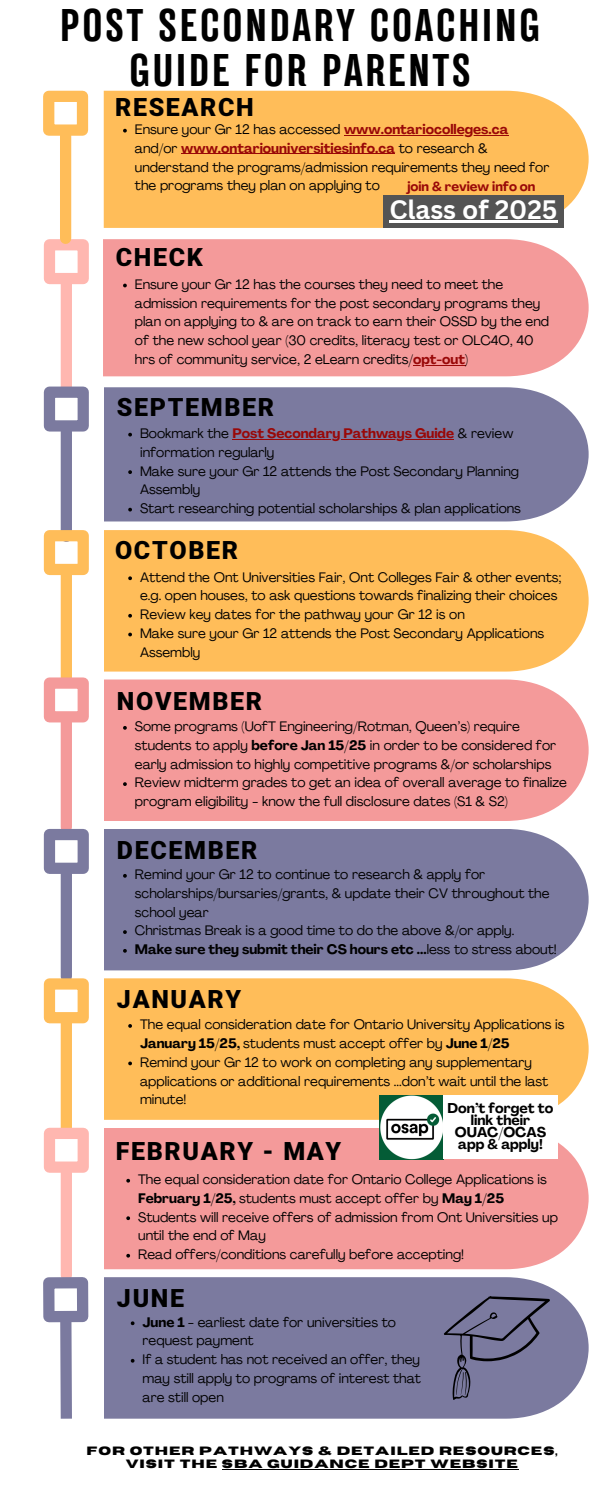
<style>
.page{position:relative;width:600px;height:1500px;background:#fff}
.page>*{position:absolute;margin:0;border:0;box-sizing:border-box;transform-origin:0 0}
.t1{font:700 41.8px/44.2px "TT Backwards Sans";letter-spacing:.055em;color:#000;text-align:center}
.t2{font:700 26px "Canva Sans";color:#fff}
.t3{font:900 25px "Mardoto";letter-spacing:.065em;color:#000}
.t4{font:700 14px/12px "Agrandir";color:#000;text-align:center}
.t5{font:13.6px/18.8px "Agrandir";color:#000}
.t6{font:700 13.6px "Agrandir";color:#000}
.t7{font:700 13.6px "Agrandir";color:#990808}
.t8{font:700 13px "Agrandir";color:#990808}
.t9{font:700 12px/13.5px "Horizon";letter-spacing:.075em;color:#000;text-align:center}
.s1{font-weight:700;color:#990808}
.s2{font-weight:400;color:#000}
.s3{font-weight:700}
.s4{font-weight:400}
</style>
<div class="page">
<div style="left:61px;top:284px;width:11px;height:103px;background:#ffb7b0"></div>
<div style="left:44px;top:239px;width:45px;height:45px;border:11px solid #ffb7b0"></div>
<div style="left:61px;top:432px;width:11px;height:104px;background:#7b7a9f"></div>
<div style="left:44px;top:387px;width:45px;height:45px;border:11px solid #7b7a9f"></div>
<div style="left:61px;top:575px;width:11px;height:103px;background:#ffbd59"></div>
<div style="left:44px;top:530px;width:45px;height:45px;border:11px solid #ffbd59"></div>
<div style="left:61px;top:722px;width:11px;height:105px;background:#f49a9a"></div>
<div style="left:44px;top:677px;width:45px;height:45px;border:11px solid #f49a9a"></div>
<div style="left:61px;top:874px;width:11px;height:103px;background:#7b7a9f"></div>
<div style="left:44px;top:829px;width:45px;height:45px;border:11px solid #7b7a9f"></div>
<div style="left:61px;top:1023px;width:11px;height:105px;background:#ffbd59"></div>
<div style="left:44px;top:978px;width:45px;height:45px;border:11px solid #ffbd59"></div>
<div style="left:61px;top:1173px;width:11px;height:102px;background:#ffb7b0"></div>
<div style="left:44px;top:1128px;width:45px;height:45px;border:11px solid #ffb7b0"></div>
<svg style="left:55px;top:1322px;width:23px;height:97px"></svg>
<div style="left:43px;top:1277px;width:45px;height:45px;border:11px solid #7b7a9f"></div>
<div style="left:103px;top:239px;width:486px;height:137px;background:#f49a9a"></div>
<div style="left:104px;top:387px;width:485px;height:134px;background:#7b7a9f"></div>
<div style="left:104px;top:530px;width:484px;height:142px;background:#ffbd59"></div>
<div style="left:104px;top:680px;width:484px;height:141px;background:#f49a9a"></div>
<div style="left:104px;top:829px;width:484px;height:141px;background:#7b7a9f"></div>
<div style="left:104px;top:978px;width:484px;height:142px;background:#ffbd59"></div>
<div style="left:104px;top:1128px;width:484px;height:141px;background:#f49a9a"></div>
<div style="left:104px;top:1277px;width:484px;height:142px;background:#7b7a9f"></div>
<div style="left:104px;top:91px;width:485px;height:137px;background:#ffbd59"></div>
<div style="left:60px;top:136px;width:11px;height:102px;background:#ffbd59"></div>
<div style="left:43px;top:91px;width:45px;height:45px;border:11px solid #ffbd59"></div>
<svg style="left:444px;top:1296px;width:106px;height:104px;background:#6d6c8e"></svg>
<div style="left:383px;top:196px;width:180px;height:32px;background:#545454"></div>
<img style="left:379px;top:1095px;width:65px;height:64px">
<div style="left:444px;top:1095px;width:114px;height:64px;background:#fff"></div>
<svg style="left:128px;top:433px;width:4px;height:4px"></svg>
<hr style="left:233px;top:439px;width:221px;height:1px;background:#990808">
<svg style="left:128px;top:470px;width:4px;height:4px"></svg>
<svg style="left:128px;top:508px;width:4px;height:4px"></svg>
<svg style="left:128px;top:576px;width:4px;height:4px"></svg>
<svg style="left:128px;top:614px;width:4px;height:4px"></svg>
<svg style="left:128px;top:633px;width:4px;height:3px"></svg>
<svg style="left:123px;top:726px;width:4px;height:4px"></svg>
<svg style="left:123px;top:782px;width:4px;height:4px"></svg>
<svg style="left:126px;top:1179px;width:4px;height:4px"></svg>
<svg style="left:126px;top:1216px;width:4px;height:4px"></svg>
<svg style="left:126px;top:1254px;width:4px;height:4px"></svg>
<svg style="left:128px;top:1024px;width:4px;height:4px"></svg>
<svg style="left:128px;top:1062px;width:4px;height:3px"></svg>
<hr style="left:222px;top:1469px;width:297px;height:1px;background:#000">
<svg style="left:123px;top:284px;width:4px;height:3px"></svg>
<hr style="left:413px;top:365px;width:52px;height:1px;background:#990808">
<svg style="left:123px;top:129px;width:4px;height:4px"></svg>
<hr style="left:344px;top:135px;width:164px;height:1px;background:#990808">
<hr style="left:181px;top:154px;width:214px;height:1px;background:#990808">
<hr style="left:389px;top:220px;width:169px;height:2px;background:#fff">
<svg style="left:123px;top:874px;width:4px;height:4px"></svg>
<svg style="left:123px;top:930px;width:4px;height:4px"></svg>
<svg style="left:123px;top:949px;width:4px;height:4px"></svg>
<svg style="left:131px;top:1321px;width:4px;height:4px"></svg>
<svg style="left:131px;top:1359px;width:4px;height:4px"></svg>
<h1 class="t1" style="left:60px;top:8px;width:482px">POST SECONDARY COACHING<br>GUIDE FOR PARENTS</h1>
<p class="t3" style="left:115px;top:93px;width:140px">RESEARCH</p>
<p class="t5" style="left:135px;top:121px;width:375px">Ensure your Gr 12 has accessed <span class="s1">www.ontariocolleges.ca</span></p>
<p class="t5" style="left:135px;top:140px;width:416px">and/or <span class="s1">www.ontariouniversitiesinfo.ca</span> to research &amp; understand the programs/admission requirements they need for the programs they plan on applying to</p>
<p class="t2" style="left:389px;top:191px;width:170px">Class of 2025</p>
<h2 class="t8" style="left:407px;top:181px;width:130px">join &amp; review info on</h2>
<h4 class="t3" style="left:116px;top:243px;width:88px">CHECK</h4>
<h4 class="t5" style="left:135px;top:276px;width:416px">Ensure your Gr 12 has the courses they need to meet the admission requirements for the post secondary programs they plan on applying to &amp; are on track to earn their OSSD by the end of the new school year (30 credits, literacy test or OLC4O, 40 hrs of community service, 2 eLearn credits/<span class="s1">opt-out</span>)</h4>
<h3 class="t3" style="left:117px;top:393px;width:159px">SEPTEMBER</h3>
<p class="t7" style="left:140px;top:428px;width:375px"><span class="s2">Bookmark the</span> Post Secondary Pathways Guide <span class="s2">&amp; review</span></p>
<p class="t5" style="left:140px;top:444px;width:380px">information regularly<br>Make sure your Gr 12 attends the Post Secondary Planning</p>
<h2 class="t5" style="left:140px;top:481px;width:382px">Assembly<br>Start researching potential scholarships &amp; plan applications</h2>
<p class="t3" style="left:115px;top:536px;width:125px">OCTOBER</p>
<p class="t5" style="left:140px;top:569px;width:423px">Attend the Ont Universities Fair, Ont Colleges Fair &amp; other events; e.g. open houses, to ask questions towards finalizing their choices</p>
<p class="t5" style="left:140px;top:606px;width:326px">Review key dates for the pathway your Gr 12 is on</p>
<h2 class="t5" style="left:140px;top:625px;width:406px">Make sure your Gr 12 attends the Post Secondary Applications<br>Assembly</h2>
<h2 class="t3" style="left:117px;top:686px;width:147px">NOVEMBER</h2>
<p class="t5" style="left:135px;top:718px;width:423px">Some programs (UofT Engineering/Rotman, Queen’s) require students to apply <span class="s3">before Jan 15/25</span> in order to be considered for early admission to highly competitive programs &amp;/or scholarships</p>
<p class="t5" style="left:135px;top:775px;width:434px">Review midterm grades to get an idea of overall average to finalize program eligibility - know the full disclosure dates (S1 &amp; S2)</p>
<p class="t3" style="left:117px;top:836px;width:142px">DECEMBER</p>
<p class="t5" style="left:135px;top:866px;width:416px">Remind your Gr 12 to continue to research &amp; apply for scholarships/bursaries/grants, &amp; update their CV throughout the school year</p>
<p class="t5" style="left:135px;top:923px;width:381px">Christmas Break is a good time to do the above &amp;/or apply.</p>
<p class="t6" style="left:135px;top:944px;width:423px">Make sure they submit their CS hours etc ...<span class="s4">less to stress about!</span></p>
<p class="t3" style="left:117px;top:985px;width:126px">JANUARY</p>
<h2 class="t5" style="left:140px;top:1017px;width:426px">The equal consideration date for Ontario University Applications is<br><span class="s3">January 15/25,</span> students must accept offer by <span class="s3">June 1/25</span></h2>
<p class="t5" style="left:140px;top:1054px;width:410px">Remind your Gr 12 to work on completing any supplementary applications or additional requirements ...don’t wait until the last minute!</p>
<p class="t4" style="left:448px;top:1103px;width:107px">Don’t forget to link their<br>OUAC/OCAS app &amp; apply!</p>
<h2 class="t3" style="left:116px;top:1137px;width:227px">FEBRUARY - MAY</h2>
<h2 class="t5" style="left:138px;top:1171px;width:410px">The equal consideration date for Ontario College Applications is<br><span class="s3">February 1/25,</span> students must accept offer by <span class="s3">May 1/25</span></h2>
<p class="t5" style="left:138px;top:1209px;width:421px">Students will receive offers of admission from Ont Universities up until the end of May</p>
<p class="t5" style="left:138px;top:1246px;width:327px">Read offers/conditions carefully before accepting!</p>
<p class="t3" style="left:117px;top:1283px;width:69px">JUNE</p>
<p class="t5" style="left:143px;top:1314px;width:280px"><span class="s3">June 1</span> - earliest date for universities to request payment<br>If a student has not received an offer, they may still apply to programs of interest that are still open</p>
<p class="t9" style="left:86px;top:1444px;width:472px">FOR OTHER PATHWAYS &amp; DETAILED RESOURCES,<br>VISIT THE SBA GUIDANCE DEPT WEBSITE</p>
</div>
